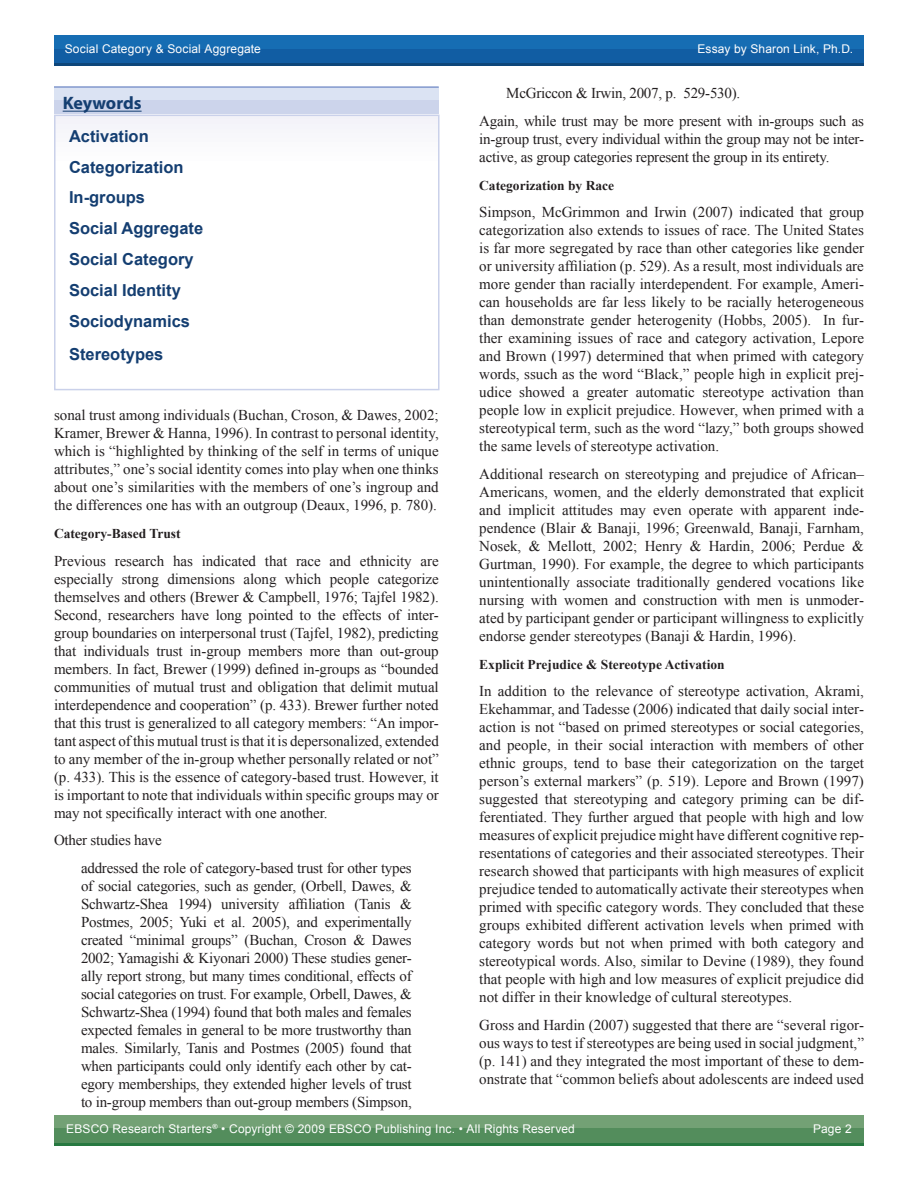
<style>
.page{position:relative;width:918px;height:1188px;background:#fff}
.page>*{position:absolute;margin:0;border:0;box-sizing:border-box;transform-origin:0 0}
.TOC_Keyword_Header{font:700 18px "Myriad Pro";letter-spacing:-.005em;color:#143e71}
.Keywords{font:700 16.5px "Arial";color:#143e71}
.Body_Text{font:15px/18px "Times New Roman";color:#231f20;text-align:justify}
.Body_Text-2{font:700 13.5px "Times New Roman";color:#231f20}
.Master_Page_Left_Ali{font:12px "Arial";letter-spacing:.01em;color:#fff}
.Master_Page_Right_Al{font:12px "Arial";letter-spacing:.01em;color:#fff}
</style>
<div class="page">
<div style="left:54px;top:36px;width:810px;height:14px;background:#166db3"></div>
<div style="left:54px;top:49px;width:810px;height:14px;background:#115da3"></div>
<hr style="left:54px;top:63px;width:810px;height:3px;background:#0d467a">
<div style="left:54px;top:1115px;width:810px;height:15px;background:#73a175"></div>
<div style="left:54px;top:1129px;width:810px;height:14px;background:#538d5c"></div>
<hr style="left:54px;top:1143px;width:810px;height:3px;background:#277941">
<div style="left:54px;top:87px;width:385px;height:13px;background:#dbe3f3"></div>
<div style="left:54px;top:100px;width:385px;height:14px;background:#ccd4eb"></div>
<hr style="left:54px;top:86px;width:385px;height:2px;background:#8298cd">
<div style="left:54px;top:115px;width:386px;height:275px;border:2px solid #cad1ea"></div>
<hr style="left:63px;top:111px;width:79px;height:1px;background:#143e71">
<p class="Master_Page_Left_Ali" style="left:65px;top:41px;width:198px">Social Category &amp; Social Aggregate</p>
<p class="Master_Page_Right_Al" style="left:697px;top:41px;width:157px">Essay by Sharon Link, Ph.D.</p>
<p class="TOC_Keyword_Header" style="left:63px;top:92px;width:80px">Keywords</p>
<p class="Keywords" style="left:69px;top:125px;width:81px">Activation</p>
<p class="Keywords" style="left:69px;top:156px;width:116px">Categorization</p>
<p class="Keywords" style="left:69px;top:187px;width:78px">In-groups</p>
<p class="Keywords" style="left:69px;top:218px;width:136px">Social Aggregate</p>
<p class="Keywords" style="left:69px;top:249px;width:126px">Social Category</p>
<p class="Keywords" style="left:69px;top:280px;width:113px">Social Identity</p>
<p class="Keywords" style="left:69px;top:311px;width:123px">Sociodynamics</p>
<p class="Keywords" style="left:69px;top:343px;width:96px">Stereotypes</p>
<p class="Body_Text" style="left:54px;top:406px;width:386px">sonal trust among individuals (Buchan, Croson, &amp; Dawes, 2002; Kramer, Brewer &amp; Hanna, 1996). In contrast to personal identity, which is “highlighted by thinking of the self in terms of unique attributes,” one’s social identity comes into play when one thinks about one’s similarities with the members of one’s ingroup and the differences one has with an outgroup (Deaux, 1996, p. 780).</p>
<p class="Body_Text-2" style="left:54px;top:524px;width:128px">Category-Based Trust</p>
<p class="Body_Text" style="left:54px;top:551px;width:386px">Previous research has indicated that race and ethnicity are especially strong dimensions along which people categorize themselves and others (Brewer &amp; Campbell, 1976; Tajfel 1982).<br>Second, researchers have long pointed to the effects of inter&shy;group boundaries on interpersonal trust (Tajfel, 1982), predicting that individuals trust in-group members more than out-group members. In fact, Brewer (1999) defined in-groups as “bounded communities of mutual trust and obligation that delimit mutual interdependence and cooperation” (p. 433). Brewer further noted that this trust is generalized to all category members: “An impor&shy;tant aspect of this mutual trust is that it is depersonalized, extended to any member of the in-group whether personally related or not” (p. 433). This is the essence of category-based trust. However, it is important to note that individuals within specific groups may or may not specifically interact with one another.</p>
<p class="Body_Text" style="left:54px;top:831px;width:109px">Other studies have</p>
<p class="Body_Text" style="left:81px;top:859px;width:332px">addressed the role of category-based trust for other types of social categories, such as gender, (Orbell, Dawes, &amp; Schwartz-Shea 1994) university affiliation (Tanis &amp; Postmes, 2005; Yuki et al. 2005), and experimentally created “minimal groups” (Buchan, Croson &amp; Dawes 2002; Yamagishi &amp; Kiyonari 2000) These studies gener&shy;ally report strong, but many times conditional, effects of social categories on trust. For example, Orbell, Dawes, &amp; Schwartz-Shea (1994) found that both males and females expected females in general to be more trustworthy than males. Similarly, Tanis and Postmes (2005) found that when participants could only identify each other by cat&shy;egory memberships, they extended higher levels of trust to in-group members than out-group members (Simpson,</p>
<p class="Body_Text" style="left:506px;top:84px;width:236px">McGriccon &amp; Irwin, 2007, p. 529-530).</p>
<p class="Body_Text" style="left:479px;top:112px;width:386px">Again, while trust may be more present with in-groups such as in-group trust, every individual within the group may not be inter&shy;active, as group categories represent the group in its entirety.</p>
<p class="Body_Text-2" style="left:479px;top:176px;width:136px">Categorization by Race</p>
<p class="Body_Text" style="left:479px;top:203px;width:386px">Simpson, McGrimmon and Irwin (2007) indicated that group categorization also extends to issues of race. The United States is far more segregated by race than other categories like gender or university affiliation (p. 529). As a result, most individuals are more gender than racially interdependent. For example, Ameri&shy;can households are far less likely to be racially heterogeneous than demonstrate gender heterogenity (Hobbs, 2005). In fur&shy;ther examining issues of race and category activation, Lepore and Brown (1997) determined that when primed with category words, ssuch as the word “Black,” people high in explicit prej&shy;udice showed a greater automatic stereotype activation than people low in explicit prejudice. However, when primed with a stereotypical term, such as the word “lazy,” both groups showed the same levels of stereotype activation.</p>
<p class="Body_Text" style="left:479px;top:465px;width:386px">Additional research on stereotyping and prejudice of African– Americans, women, and the elderly demonstrated that explicit and implicit attitudes may even operate with apparent inde&shy;pendence (Blair &amp; Banaji, 1996; Greenwald, Banaji, Farnham, Nosek, &amp; Mellott, 2002; Henry &amp; Hardin, 2006; Perdue &amp; Gurtman, 1990). For example, the degree to which participants unintentionally associate traditionally gendered vocations like nursing with women and construction with men is unmoder&shy;ated by participant gender or participant willingness to explicitly endorse gender stereotypes (Banaji &amp; Hardin, 1996).</p>
<p class="Body_Text-2" style="left:479px;top:655px;width:247px">Explicit Prejudice &amp; Stereotype Activation</p>
<p class="Body_Text" style="left:479px;top:682px;width:386px">In addition to the relevance of stereotype activation, Akrami, Ekehammar, and Tadesse (2006) indicated that daily social inter&shy;action is not “based on primed stereotypes or social categories, and people, in their social interaction with members of other ethnic groups, tend to base their categorization on the target person’s external markers” (p. 519). Lepore and Brown (1997) suggested that stereotyping and category priming can be dif&shy;ferentiated. They further argued that people with high and low measures of explicit prejudice might have different cognitive rep&shy;resentations of categories and their associated stereotypes. Their research showed that participants with high measures of explicit prejudice tended to automatically activate their stereotypes when primed with specific category words. They concluded that these groups exhibited different activation levels when primed with category words but not when primed with both category and stereotypical words. Also, similar to Devine (1989), they found that people with high and low measures of explicit prejudice did not differ in their knowledge of cultural stereotypes.</p>
<p class="Body_Text" style="left:479px;top:1016px;width:386px">Gross and Hardin (2007) suggested that there are “several rigor&shy;ous ways to test if stereotypes are being used in social judgment,” (p. 141) and they integrated the most important of these to dem&shy;onstrate that “common beliefs about adolescents are indeed used</p>
<p class="Master_Page_Left_Ali" style="left:66px;top:1121px;width:510px">EBSCO Research Starters<sup>®</sup> • Copyright © 2009 EBSCO Publishing Inc. • All Rights Reserved</p>
<p class="Master_Page_Right_Al" style="left:813px;top:1121px;width:40px">Page 2</p>
</div>
